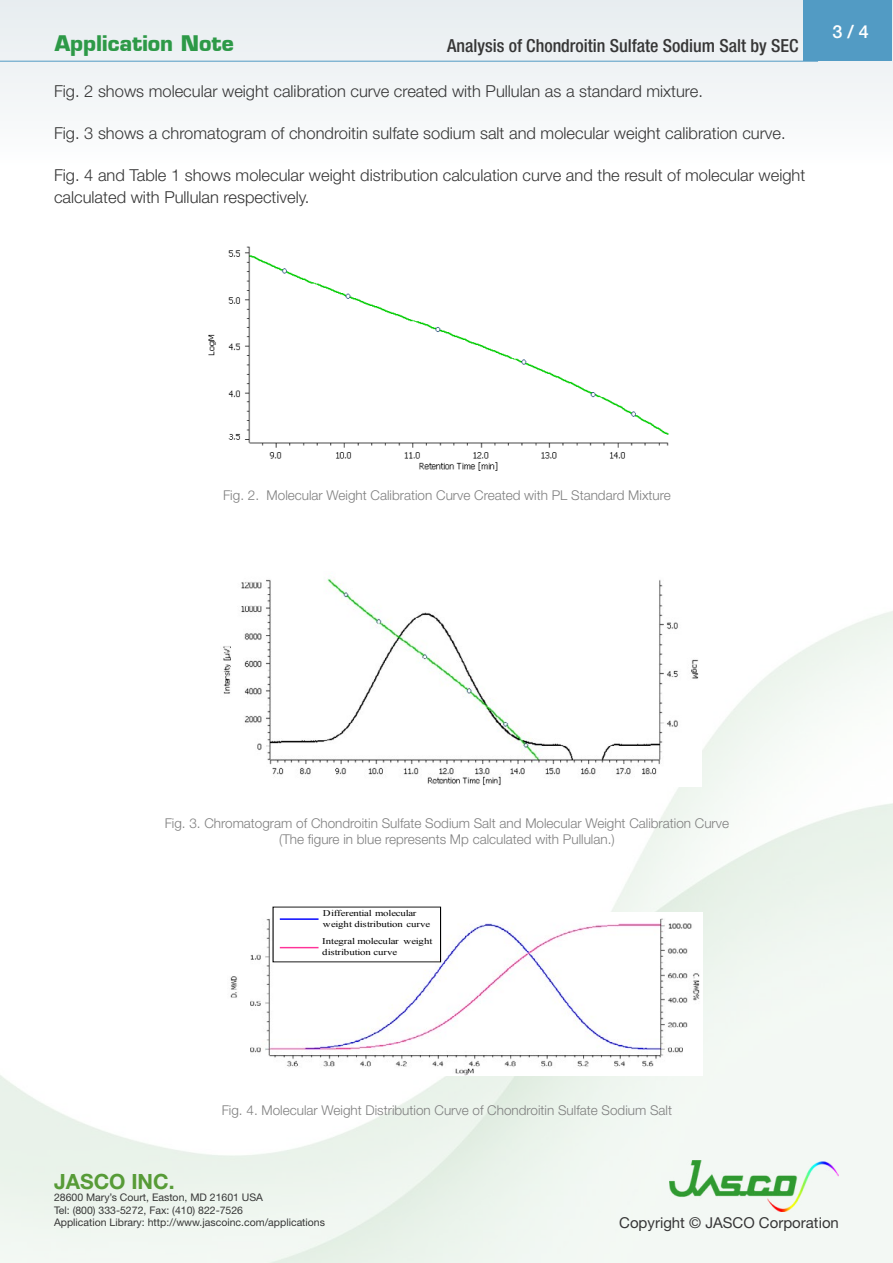
<style>
.page{position:relative;width:893px;height:1263px;background:#fff}
.page>*{position:absolute;margin:0;border:0;box-sizing:border-box;transform-origin:0 0}
.t1{font:700 21px "Eurostile LT";color:#2d9947}
.t2{font:700 21px "Helvetica Neue LT Std";color:#579b37}
.t3{font:500 condensed 18px "Helvetica Neue LT Std";color:#363636}
.t4{font:500 18px "Helvetica Neue LT Std";color:#fff}
.t5{font:300 16.5px/21.8px "Helvetica Neue LT Std";color:#363636}
.t6{font:15px "Helvetica Neue LT Std";color:#363636}
.t7{font:300 13.5px/16.2px "Helvetica Neue LT Std";color:#7f7f7f;text-align:center}
.t8{font:10.5px/12.6px "Helvetica Neue LT Std";color:#363636}
.t9{font:8.7px/10.9px "Times New Roman";letter-spacing:-.015em;color:#000;scale:1.23 1}
</style>
<div class="page">
<div style="left:0;top:1px;width:893px;height:168px;background:#f2f5f6"></div>
<div style="left:804px;top:1px;width:88px;height:60px;background:#529bc4"></div>
<hr style="left:0;top:61px;width:818px;height:1px;background:#529bc4">
<img style="left:669px;top:1160px;width:170px;height:52px">
<img style="left:208px;top:246px;width:461px;height:225px">
<img style="left:220px;top:571px;width:479px;height:215px">
<img style="left:228px;top:913px;width:472px;height:162px">
<hr style="left:280px;top:918px;width:39px;height:2px;background:#00f">
<hr style="left:280px;top:947px;width:39px;height:1px;background:#f39">
<p class="t1" style="left:55px;top:30px;width:180px">Application Note</p>
<p class="t5" style="left:54px;top:80px;width:650px">Fig. 2 shows molecular weight calibration curve created with Pullulan as a standard mixture.</p>
<p class="t5" style="left:54px;top:122px;width:733px">Fig. 3 shows a chromatogram of chondroitin sulfate sodium salt and molecular weight calibration curve.</p>
<p class="t5" style="left:54px;top:164px;width:753px">Fig. 4 and Table 1 shows molecular weight distribution calculation curve and the result of molecular weight calculated with Pullulan respectively.</p>
<p class="t3" style="left:447px;top:35px;width:353px">Analysis of Chondroitin Sulfate Sodium Salt by SEC</p>
<p class="t4" style="left:832px;top:21px;width:38px">3 / 4</p>
<p class="t7" style="left:223px;top:487px;width:449px">Fig. 2. Molecular Weight Calibration Curve Created with PL Standard Mixture</p>
<p class="t7" style="left:165px;top:815px;width:566px">Fig. 3. Chromatogram of Chondroitin Sulfate Sodium Salt and Molecular Weight Calibration Curve (The figure in blue represents Mp calculated with Pullulan.)</p>
<p class="t9" style="left:323px;top:907px;width:89px">Differential molecular weight distribution curve</p>
<p class="t9" style="left:322px;top:936px;width:91px">Integral molecular weight distribution curve</p>
<p class="t7" style="left:222px;top:1102px;width:452px">Fig. 4. Molecular Weight Distribution Curve of Chondroitin Sulfate Sodium Salt</p>
<p class="t2" style="left:54px;top:1168px;width:122px">JASCO INC.</p>
<p class="t8" style="left:54px;top:1191px;width:273px">28600 Mary’s Court, Easton, MD 21601 USA<br>Tel: (800) 333-5272, Fax: (410) 822-7526<br>Application Library: http://www.jascoinc.com/applications</p>
<p class="t6" style="left:619px;top:1213px;width:221px">Copyright © JASCO Corporation</p>
</div>
